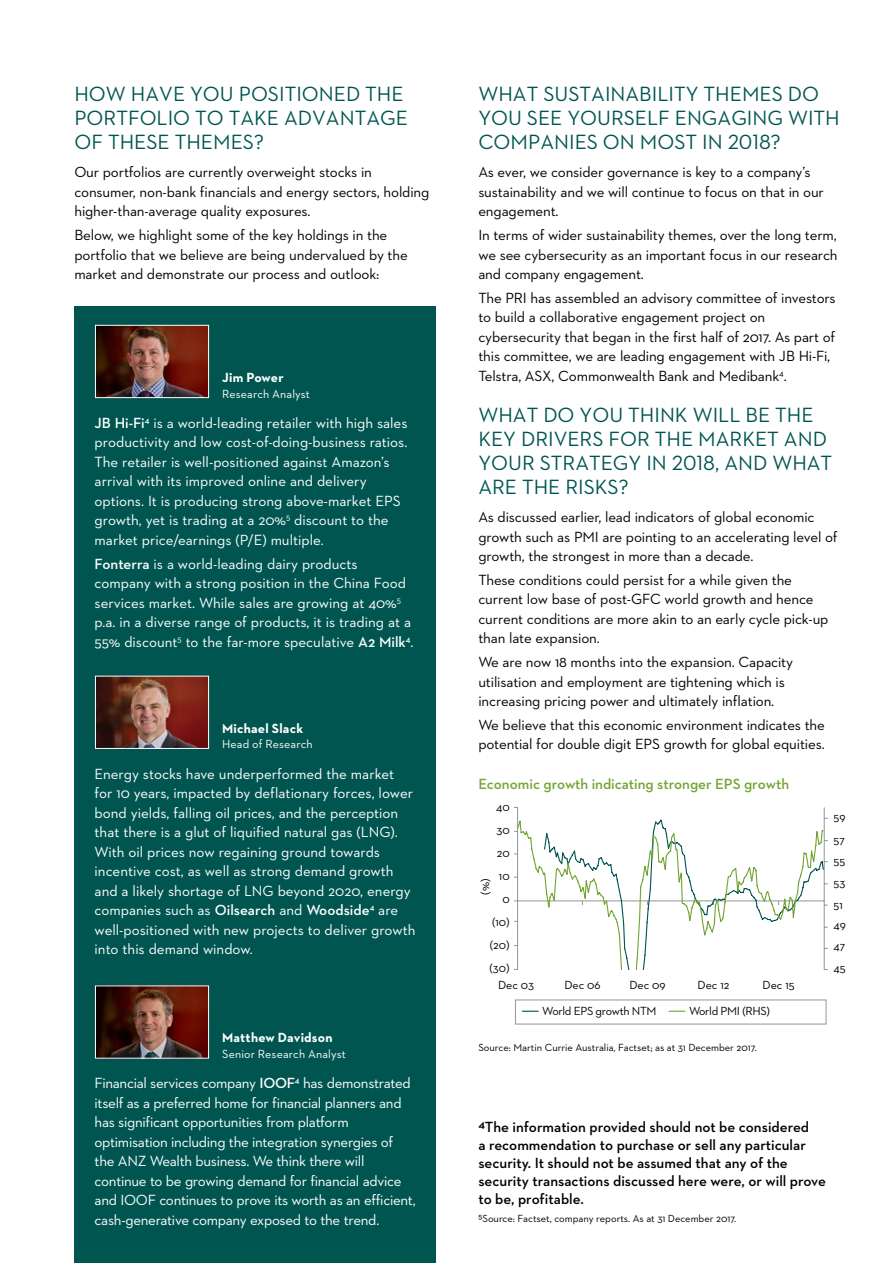
<style>
.page{position:relative;width:893px;height:1263px;background:#fff}
.page>*{position:absolute;margin:0;border:0;box-sizing:border-box;transform-origin:0 0}
.t1{font:21px/24px "Neutraface 2 Text";color:#005551}
.t2{font:15px/19.5px "Neutraface 2 Text";letter-spacing:-.01em;color:#000}
.t3{font:15px/19.5px "Neutraface 2 Text";color:#fff}
.t4{font:15px/19.5px "Neutraface 2 Text";letter-spacing:-.02em;color:#fff}
.t5{font:600 15px/18px "Neutraface 2 Text";color:#000}
.t6{font:600 15px "Neutraface 2 Text";letter-spacing:-.005em;color:#73a533}
.t7{font:700 13.5px "Neutraface 2 Text";letter-spacing:.015em;color:#fff}
.t8{font:12px/23px "Neutraface 2 Text";color:#010101;text-align:justify}
.t9{font:12px "Neutraface 2 Text";letter-spacing:.015em;color:#fff}
.t10{font:12px "Neutraface 2 Text";letter-spacing:-.025em;color:#000}
.t11{font:10.5px "Neutraface 2 Text";color:#000}
.s1{font-weight:600}
</style>
<div class="page">
<div style="left:74px;top:306px;width:362px;height:957px;background:#005551"></div>
<img style="left:97px;top:327px;width:110px;height:69px">
<div style="left:95px;top:325px;width:114px;height:73px;border:1px solid #fff"></div>
<img style="left:97px;top:678px;width:110px;height:69px">
<div style="left:95px;top:676px;width:114px;height:73px;border:1px solid #fff"></div>
<img style="left:97px;top:987px;width:110px;height:69px">
<div style="left:95px;top:985px;width:114px;height:73px;border:1px solid #fff"></div>
<svg style="left:514px;top:807px;width:314px;height:163px"></svg>
<div style="left:515px;top:999px;width:311px;height:25px;border:1px solid #939598"></div>
<svg style="left:522px;top:1011px;width:16px;height:1px"></svg>
<svg style="left:669px;top:1011px;width:16px;height:1px"></svg>
<svg style="left:518px;top:820px;width:306px;height:150px"></svg>
<h1 class="t1" style="left:74px;top:82px;width:335px">HOW HAVE YOU POSITIONED THE<br>PORTFOLIO TO TAKE ADVANTAGE<br>OF THESE THEMES?</h1>
<p class="t2" style="left:74px;top:162px;width:356px">Our portfolios are currently overweight stocks in consumer, non-bank financials and energy sectors, holding higher-than-average quality exposures.</p>
<p class="t2" style="left:74px;top:225px;width:335px">Below, we highlight some of the key holdings in the portfolio that we believe are being undervalued by the market and demonstrate our process and outlook:</p>
<p class="t7" style="left:222px;top:368px;width:63px">Jim Power</p>
<p class="t9" style="left:222px;top:386px;width:89px">Research Analyst</p>
<p class="t3" style="left:95px;top:413px;width:314px"><span class="s1">JB Hi-Fi</span><sup>4</sup> is a world-leading retailer with high sales productivity and low cost-of-doing-business ratios.<br>The retailer is well-positioned against Amazon’s arrival with its improved online and delivery options. It is producing strong above-market EPS growth, yet is trading at a 20%<sup>5</sup> discount to the market price/earnings (P/E) multiple.</p>
<p class="t3" style="left:95px;top:553px;width:320px"><span class="s1">Fonterra</span> is a world-leading dairy products company with a strong position in the China Food services market. While sales are growing at 40%<sup>5 </sup>p.a. in a diverse range of products, it is trading at a 55% discount<sup>5</sup> to the far-more speculative <span class="s1">A2 Milk</span><sup>4</sup>.</p>
<p class="t7" style="left:222px;top:719px;width:83px">Michael Slack</p>
<p class="t9" style="left:222px;top:737px;width:92px">Head of Research</p>
<p class="t3" style="left:95px;top:763px;width:322px">Energy stocks have underperformed the market for 10 years, impacted by deflationary forces, lower bond yields, falling oil prices, and the perception that there is a glut of liquified natural gas (LNG).<br>With oil prices now regaining ground towards incentive cost, as well as strong demand growth and a likely shortage of LNG beyond 2020, energy companies such as <span class="s1">Oilsearch</span> and <span class="s1">Woodside</span><sup>4</sup> are well-positioned with new projects to deliver growth into this demand window.</p>
<p class="t7" style="left:222px;top:1029px;width:112px">Matthew Davidson</p>
<p class="t9" style="left:222px;top:1046px;width:125px">Senior Research Analyst</p>
<p class="t4" style="left:95px;top:1073px;width:323px">Financial services company <span class="s1">IOOF</span><sup>4</sup> has demonstrated itself as a preferred home for financial planners and has significant opportunities from platform optimisation including the integration synergies of the ANZ Wealth business. We think there will continue to be growing demand for financial advice and IOOF continues to prove its worth as an efficient, cash-generative company exposed to the trend.</p>
<h1 class="t1" style="left:478px;top:82px;width:363px">WHAT SUSTAINABILITY THEMES DO<br>YOU SEE YOURSELF ENGAGING WITH<br>COMPANIES ON MOST IN 2018?</h1>
<p class="t2" style="left:478px;top:162px;width:347px">As ever, we consider governance is key to a company’s sustainability and we will continue to focus on that in our engagement.</p>
<p class="t2" style="left:478px;top:225px;width:361px;text-align:justify">In terms of wider sustainability themes, over the long term, we see cybersecurity as an important focus in our research and company engagement.</p>
<p class="t2" style="left:478px;top:288px;width:359px">The PRI has assembled an advisory committee of investors to build a collaborative engagement project on cybersecurity that began in the first half of 2017. As part of this committee, we are leading engagement with JB Hi-Fi, Telstra, ASX, Commonwealth Bank and Medibank<sup>4</sup>.</p>
<h1 class="t1" style="left:478px;top:403px;width:355px">WHAT DO YOU THINK WILL BE THE<br>KEY DRIVERS FOR THE MARKET AND<br>YOUR STRATEGY IN 2018, AND WHAT<br>ARE THE RISKS?</h1>
<p class="t2" style="left:478px;top:507px;width:361px">As discussed earlier, lead indicators of global economic growth such as PMI are pointing to an accelerating level of growth, the strongest in more than a decade.</p>
<p class="t2" style="left:478px;top:570px;width:352px">These conditions could persist for a while given the current low base of post-GFC world growth and hence current conditions are more akin to an early cycle pick-up than late expansion.</p>
<p class="t2" style="left:478px;top:652px;width:316px">We are now 18 months into the expansion. Capacity utilisation and employment are tightening which is increasing pricing power and ultimately inflation.</p>
<p class="t2" style="left:478px;top:715px;width:348px">We believe that this economic environment indicates the potential for double digit EPS growth for global equities.</p>
<p class="t6" style="left:478px;top:775px;width:312px">Economic growth indicating stronger EPS growth</p>
<p class="t8" style="left:496px;top:795px;width:15px">40<br>30<br>20<br>10</p>
<p class="t8" style="left:473px;top:895px;width:18px;rotate:-90deg">(%)</p>
<p class="t8" style="left:489px;top:887px;width:22px;text-indent:13px">0 (10) (20) (30)</p>
<p class="t8" style="left:498px;top:973px;width:38px">Dec 03</p>
<p class="t8" style="left:564px;top:973px;width:38px">Dec 06</p>
<p class="t8" style="left:629px;top:973px;width:38px">Dec 09</p>
<p class="t8" style="left:697px;top:973px;width:33px">Dec 12</p>
<p class="t8" style="left:763px;top:973px;width:34px">Dec 15</p>
<p class="t10" style="left:542px;top:1004px;width:116px">World EPS growth NTM</p>
<p class="t10" style="left:689px;top:1004px;width:82px">World PMI (RHS)</p>
<p class="t11" style="left:478px;top:1041px;width:280px">Source: Martin Currie Australia, Factset; as at 31 December 2017.</p>
<p class="t8" style="left:833px;top:806px;width:13px;line-height:21.9px">59<br>57<br>55<br>53<br>51</p>
<p class="t8" style="left:833px;top:914px;width:14px;line-height:21.1px">49<br>47<br>45</p>
<p class="t5" style="left:478px;top:1118px;width:349px">4The information provided should not be considered<br>a recommendation to purchase or sell any particular security. It should not be assumed that any of the security transactions discussed here were, or will prove to be, profitable.</p>
<p class="t11" style="left:478px;top:1211px;width:259px">5Source: Factset, company reports. As at 31 December 2017.</p>
</div>
